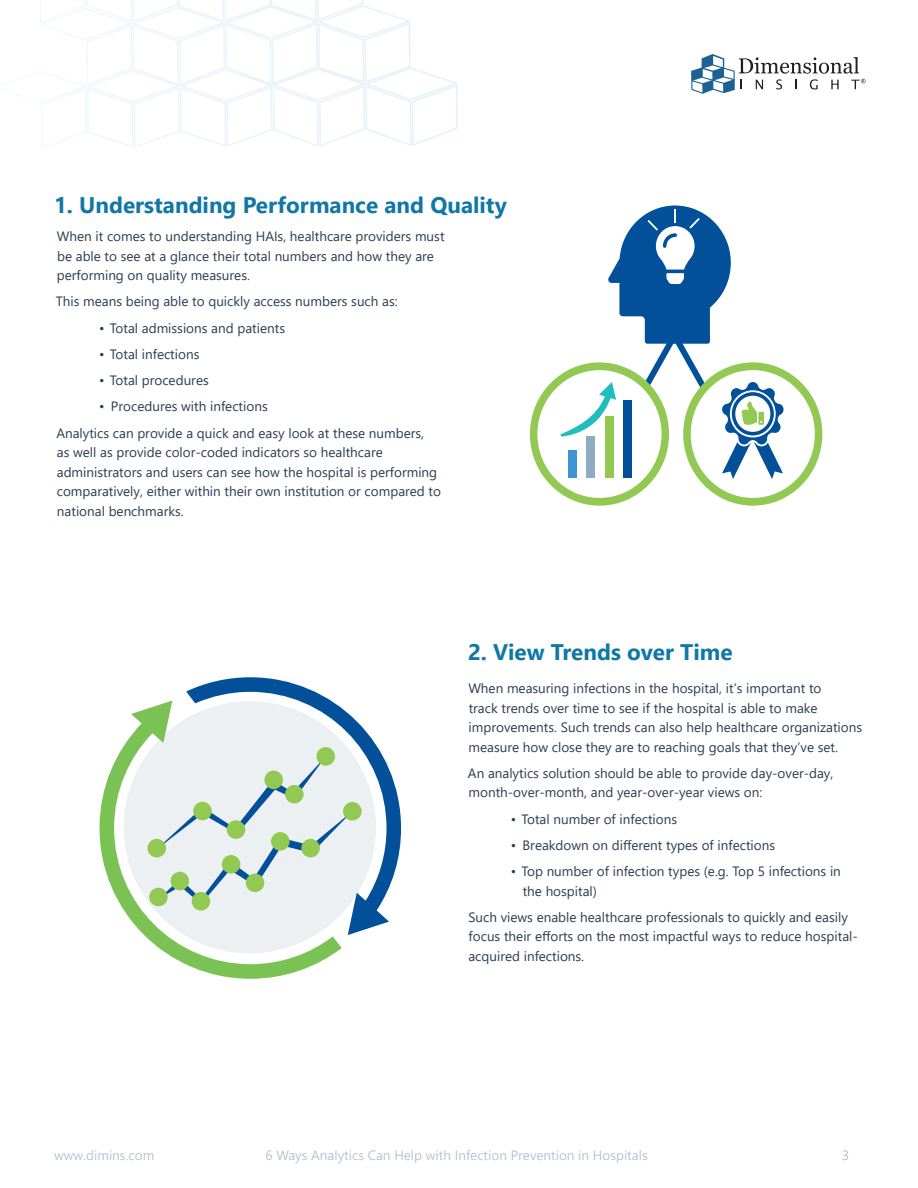
<style>
.page{position:relative;width:918px;height:1188px;background:#fff}
.page>*{position:absolute;margin:0;border:0;box-sizing:border-box;transform-origin:0 0}
.Project{font:700 22.5px "Segoe UI";color:#1077a6}
.Body_1{font:13.5px/19.5px "Segoe UI";color:#2a3d50}
.t1{font:13.5px "Segoe UI";color:#b5c6d2}
.t2{font:300 13.5px "Segoe UI";color:#7f98a8}
</style>
<div class="page">
<div style="left:530px;top:362px;width:139px;height:144px;background:#92c953;border-radius:50%"></div>
<div style="left:537px;top:370px;width:125px;height:128px;background:#fff;border-radius:50%"></div>
<div style="left:683px;top:362px;width:139px;height:144px;background:#92c953;border-radius:50%"></div>
<div style="left:691px;top:370px;width:124px;height:128px;background:#fff;border-radius:50%"></div>
<svg style="left:560px;top:205px;width:226px;height:274px"></svg>
<svg style="left:186px;top:677px;width:215px;height:258px"></svg>
<svg style="left:100px;top:701px;width:242px;height:278px;fill:#edf0f2"></svg>
<svg style="left:155px;top:756px;width:197px;height:148px;background:#e1e7ed"></svg>
<div style="left:316px;top:747px;width:19px;height:19px;background:#92c953;border-radius:50%"></div>
<div style="left:285px;top:785px;width:19px;height:19px;background:#92c953;border-radius:50%"></div>
<div style="left:343px;top:802px;width:19px;height:19px;background:#92c953;border-radius:50%"></div>
<div style="left:264px;top:771px;width:19px;height:18px;background:#92c953;border-radius:50%"></div>
<div style="left:227px;top:820px;width:18px;height:19px;background:#92c953;border-radius:50%"></div>
<div style="left:271px;top:832px;width:19px;height:19px;background:#92c953;border-radius:50%"></div>
<div style="left:301px;top:839px;width:19px;height:18px;background:#92c953;border-radius:50%"></div>
<div style="left:246px;top:874px;width:18px;height:18px;background:#92c953;border-radius:50%"></div>
<div style="left:222px;top:855px;width:18px;height:19px;background:#92c953;border-radius:50%"></div>
<div style="left:193px;top:802px;width:19px;height:18px;background:#92c953;border-radius:50%"></div>
<div style="left:147px;top:839px;width:19px;height:18px;background:#92c953;border-radius:50%"></div>
<div style="left:149px;top:888px;width:19px;height:18px;background:#92c953;border-radius:50%"></div>
<div style="left:171px;top:872px;width:18px;height:18px;background:#92c953;border-radius:50%"></div>
<div style="left:192px;top:892px;width:18px;height:19px;background:#92c953;border-radius:50%"></div>
<svg style="left:691px;top:54px;width:174px;height:40px"></svg>
<svg style="left:28px;top:0;width:430px;height:149px"></svg>
<p class="Project" style="left:54px;top:184px;width:454px">1. Understanding Performance and Quality</p>
<p class="Body_1" style="left:57px;top:225px;width:389px">When it comes to understanding HAIs, healthcare providers must be able to see at a glance their total numbers and how they are performing on quality measures.</p>
<p class="Body_1" style="left:56px;top:291px;width:343px">This means being able to quickly access numbers such as:</p>
<p class="Body_1" style="left:99px;top:317px;width:187px">• Total admissions and patients</p>
<p class="Body_1" style="left:99px;top:343px;width:102px">• Total infections</p>
<p class="Body_1" style="left:99px;top:369px;width:111px">• Total procedures</p>
<p class="Body_1" style="left:99px;top:396px;width:170px">• Procedures with infections</p>
<p class="Body_1" style="left:56px;top:422px;width:386px">Analytics can provide a quick and easy look at these numbers,<br>as well as provide color-coded indicators so healthcare administrators and users can see how the hospital is performing comparatively, either within their own institution or compared to national benchmarks.</p>
<p class="Project" style="left:468px;top:630px;width:266px">2. View Trends over Time</p>
<p class="Body_1" style="left:468px;top:677px;width:395px">When measuring infections in the hospital, it’s important to<br>track trends over time to see if the hospital is able to make improvements. Such trends can also help healthcare organizations measure how close they are to reaching goals that they’ve set.</p>
<p class="Body_1" style="left:468px;top:762px;width:367px">An analytics solution should be able to provide day-over-day, month-over-month, and year-over-year views on:</p>
<p class="Body_1" style="left:511px;top:808px;width:168px">• Total number of infections</p>
<p class="Body_1" style="left:511px;top:834px;width:266px">• Breakdown on different types of infections</p>
<p class="Body_1" style="left:523px;top:860px;width:320px;text-indent:-12px">• Top number of infection types (e.g. Top 5 infections in the hospital)</p>
<p class="Body_1" style="left:468px;top:906px;width:391px">Such views enable healthcare professionals to quickly and easily focus their efforts on the most impactful ways to reduce hospital&shy;acquired infections.</p>
<p class="t1" style="left:54px;top:1142px;width:102px">www.dimins.com</p>
<p class="t1" style="left:265px;top:1142px;width:384px">6 Ways Analytics Can Help with Infection Prevention in Hospitals</p>
<p class="t2" style="left:842px;top:1142px;width:8px">3</p>
</div>
